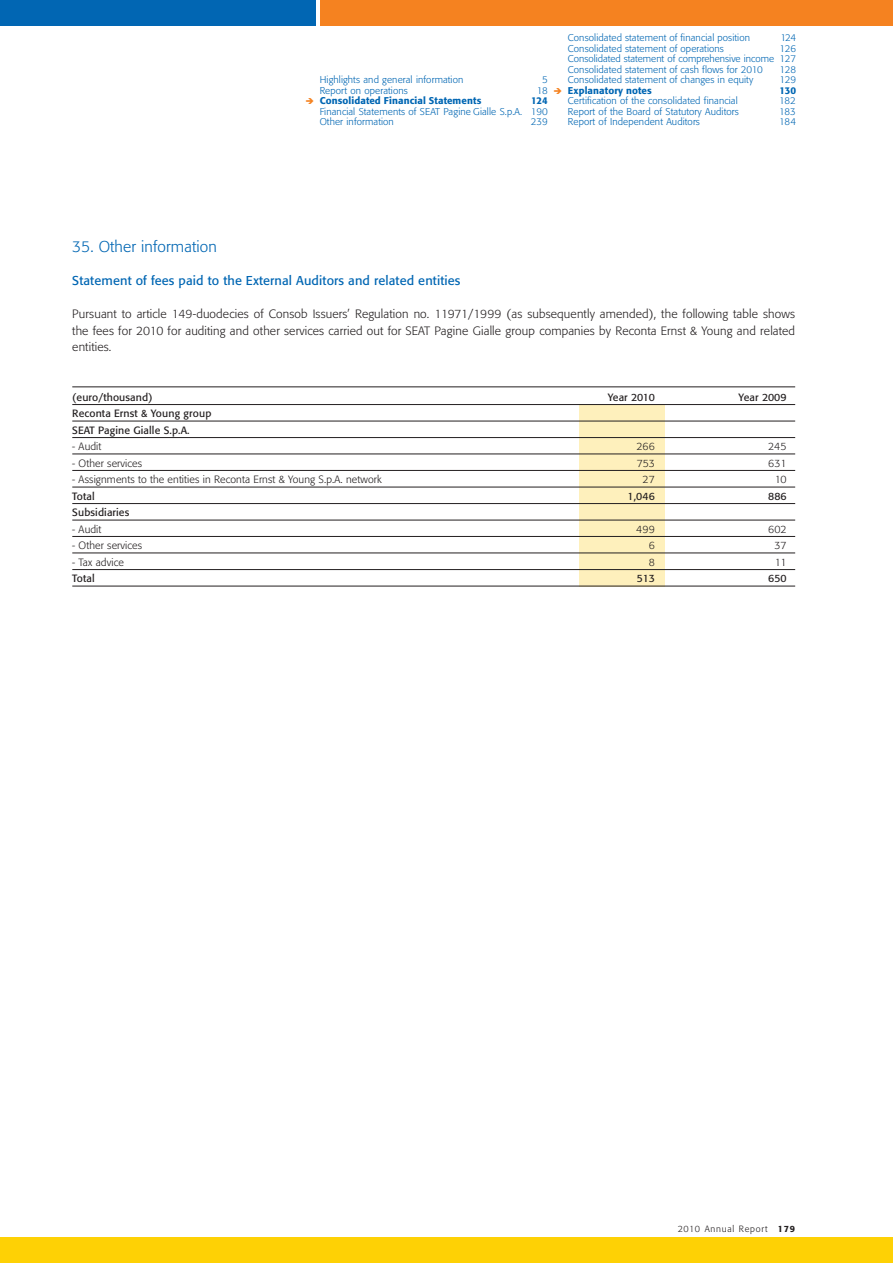
<style>
.page{position:relative;width:893px;height:1263px;background:#fff}
.page>*{position:absolute;margin:0;border:0;box-sizing:border-box;transform-origin:0 0}
.t1{font:300 15.6px "Formata";letter-spacing:.01em;color:#0166b3}
.t2{font:12.75px "Formata";letter-spacing:.01em;color:#0166b3}
.t3{font:300 12px/16.5px "Formata";letter-spacing:.01em;color:#231f20;text-align:justify}
.t4{font:300 10.5px "Formata";letter-spacing:.01em;color:#231f20}
.t5{font:10.5px/16.5px "Formata";letter-spacing:.01em;color:#231f20}
.t6{font:10.5px "Formata";letter-spacing:-.02em;color:#231f20}
.t7{font:300 9.75px/10.5px "Formata";letter-spacing:.01em;color:#0166b3}
.t8{font:500 9.75px "Formata";letter-spacing:.01em;color:#0166b3}
.t9{font:300 9px "Formata";letter-spacing:.085em;color:#231f20}
.s1{font-weight:500}
</style>
<div class="page">
<svg style="left:72px;top:386px;width:724px;height:201px"></svg>
<div style="left:320px;top:0;width:573px;height:26px;background:#f58220"></div>
<div style="left:0;top:1237px;width:893px;height:26px;background:#fed105"></div>
<div style="left:0;top:0;width:316px;height:26px;background:#0166b3"></div>
<div style="left:580px;top:404px;width:85px;height:183px;background:#fef0bc"></div>
<hr style="left:72px;top:387px;width:723px;height:1px;background:#231f20">
<hr style="left:72px;top:404px;width:723px;height:1px;background:#231f20">
<hr style="left:72px;top:421px;width:723px;height:1px;background:#231f20">
<hr style="left:72px;top:437px;width:723px;height:1px;background:#231f20">
<hr style="left:72px;top:454px;width:723px;height:1px;background:#231f20">
<hr style="left:72px;top:470px;width:723px;height:1px;background:#231f20">
<hr style="left:72px;top:487px;width:723px;height:1px;background:#231f20">
<hr style="left:72px;top:503px;width:723px;height:1px;background:#231f20">
<hr style="left:72px;top:520px;width:723px;height:1px;background:#231f20">
<hr style="left:72px;top:536px;width:723px;height:1px;background:#231f20">
<hr style="left:72px;top:553px;width:723px;height:1px;background:#231f20">
<hr style="left:72px;top:569px;width:723px;height:1px;background:#231f20">
<hr style="left:72px;top:586px;width:723px;height:1px;background:#231f20">
<p class="t7" style="left:320px;top:75px;width:145px">Highlights and general information</p>
<p class="t7" style="left:542px;top:75px;width:7px">5</p>
<p class="t7" style="left:320px;top:86px;width:90px">Report on operations</p>
<p class="t7" style="left:537px;top:86px;width:13px">18</p>
<p class="t8" style="left:320px;top:96px;width:163px">Consolidated Financial Statements</p>
<p class="t8" style="left:531px;top:96px;width:18px">124</p>
<p class="t7" style="left:320px;top:107px;width:230px">Financial Statements of SEAT Pagine Gialle S.p.A. 190<br>Other information</p>
<p class="t7" style="left:531px;top:117px;width:18px">239</p>
<p class="t7" style="left:568px;top:33px;width:184px">Consolidated statement of financial position</p>
<p class="t7" style="left:780px;top:33px;width:17px">124</p>
<p class="t7" style="left:568px;top:44px;width:158px">Consolidated statement of operations</p>
<p class="t7" style="left:568px;top:44px;width:230px;text-align:justify;text-indent:211px">126<br>Consolidated statement of comprehensive income 127<br>Consolidated statement of cash flows for 2010</p>
<p class="t7" style="left:779px;top:65px;width:18px">128</p>
<p class="t7" style="left:568px;top:75px;width:187px">Consolidated statement of changes in equity</p>
<p class="t7" style="left:779px;top:75px;width:18px">129</p>
<p class="t8" style="left:568px;top:86px;width:85px">Explanatory notes</p>
<p class="t8" style="left:779px;top:86px;width:18px">130</p>
<p class="t7" style="left:568px;top:96px;width:171px">Certification of the consolidated financial</p>
<p class="t7" style="left:779px;top:96px;width:18px">182</p>
<p class="t7" style="left:568px;top:107px;width:173px">Report of the Board of Statutory Auditors</p>
<p class="t7" style="left:779px;top:107px;width:18px">183</p>
<p class="t7" style="left:568px;top:117px;width:134px">Report of Independent Auditors</p>
<p class="t7" style="left:779px;top:117px;width:18px">184</p>
<h1 class="t1" style="left:72px;top:240px;width:146px">35. Other information</h1>
<h2 class="t2" style="left:72px;top:275px;width:390px">Statement of fees paid to the External Auditors and related entities</h2>
<p class="t3" style="left:72px;top:306px;width:724px">Pursuant to article 149-duodecies of Consob Issuers’ Regulation no. 11971/1999 (as subsequently amended), the following table shows the fees for 2010 for auditing and other services carried out for SEAT Pagine Gialle group companies by Reconta Ernst &amp; Young and related entities.</p>
<p class="t5" style="left:72px;top:389px;width:82px">(euro/thousand)</p>
<p class="t6" style="left:608px;top:392px;width:49px">Year 2010</p>
<p class="t5" style="left:739px;top:389px;width:50px">Year 2009</p>
<p class="t5" style="left:72px;top:406px;width:141px">Reconta Ernst &amp; Young group<br>SEAT Pagine Gialle S.p.A.</p>
<p class="t4" style="left:72px;top:442px;width:31px">- Audit</p>
<p class="t4" style="left:636px;top:442px;width:20px">266</p>
<p class="t4" style="left:768px;top:442px;width:20px">245</p>
<p class="t4" style="left:72px;top:458px;width:71px">- Other services</p>
<p class="t4" style="left:637px;top:458px;width:19px">753</p>
<p class="t4" style="left:768px;top:458px;width:20px">631</p>
<p class="t4" style="left:72px;top:475px;width:311px">- Assignments to the entities in Reconta Ernst &amp; Young S.p.A. network</p>
<p class="t4" style="left:643px;top:475px;width:14px">27</p>
<p class="t4" style="left:775px;top:475px;width:13px">10</p>
<p class="t5" style="left:72px;top:488px;width:24px">Total</p>
<p class="t5" style="left:627px;top:488px;width:29px">1,046</p>
<p class="t5" style="left:768px;top:488px;width:20px">886</p>
<p class="t5" style="left:72px;top:505px;width:59px">Subsidiaries</p>
<p class="t4" style="left:72px;top:524px;width:31px">- Audit</p>
<p class="t4" style="left:636px;top:524px;width:20px">499</p>
<p class="t4" style="left:768px;top:524px;width:20px">602</p>
<p class="t4" style="left:72px;top:541px;width:71px">- Other services</p>
<p class="t4" style="left:649px;top:541px;width:8px">6</p>
<p class="t4" style="left:774px;top:541px;width:14px">37</p>
<p class="t4" style="left:72px;top:557px;width:53px">- Tax advice</p>
<p class="t4" style="left:649px;top:557px;width:8px">8</p>
<p class="t4" style="left:775px;top:557px;width:13px">11</p>
<p class="t5" style="left:72px;top:571px;width:24px">Total</p>
<p class="t5" style="left:637px;top:571px;width:19px">513</p>
<p class="t5" style="left:768px;top:571px;width:20px">650</p>
<p class="t9" style="left:678px;top:1225px;width:119px">2010 Annual Report <span class="s1">179</span></p>
</div>
